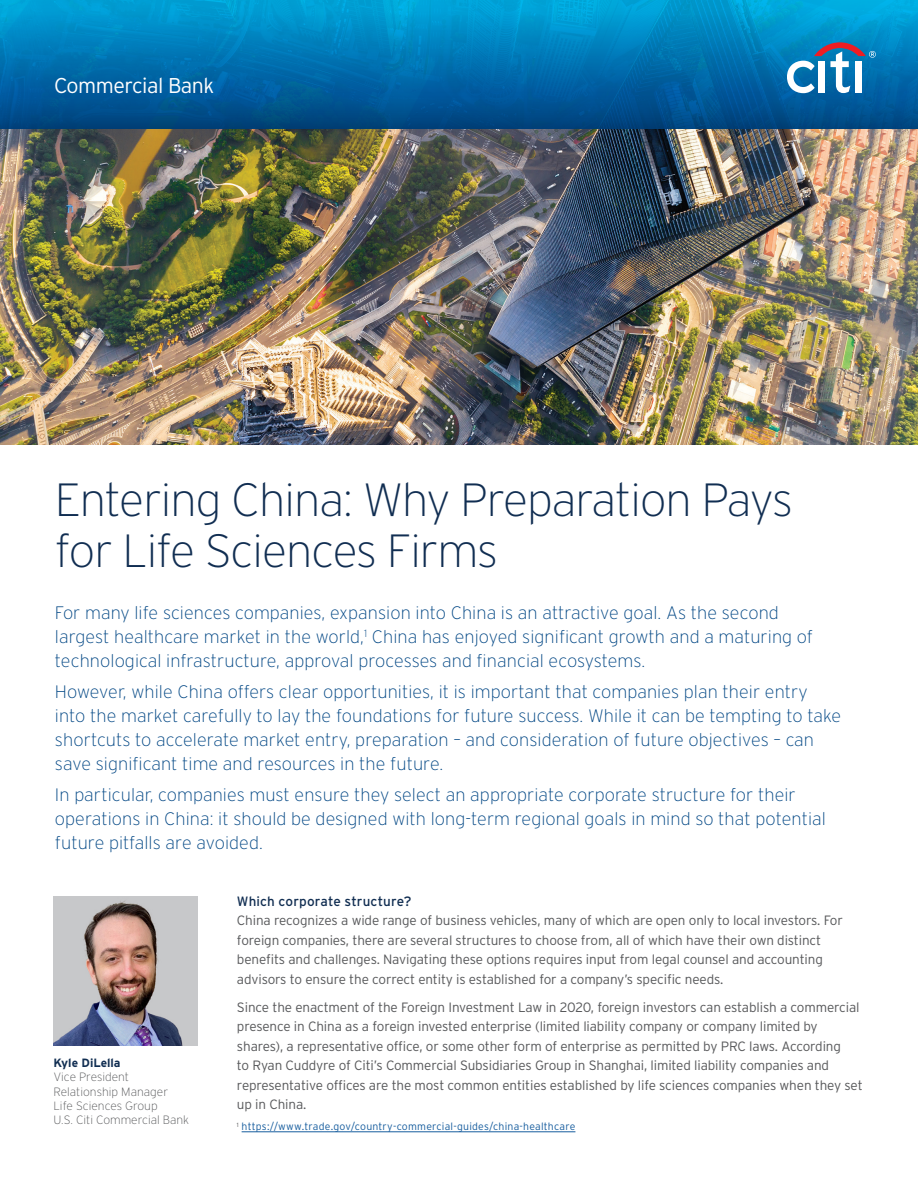
<style>
.page{position:relative;width:918px;height:1188px;background:#fff}
.page>*{position:absolute;margin:0;border:0;box-sizing:border-box;transform-origin:0 0}
.t1{font:200 46.5px "Interstate";letter-spacing:-.02em;color:#112e52}
.Body{font:300 21.45px "Interstate";letter-spacing:-.025em;color:#fff}
.Intro_Paragraph{font:200 18px/24px "Interstate";letter-spacing:.005em;color:#004684}
.Body-2{font:300 13.5px/19.5px "Interstate";letter-spacing:-.01em;color:#57585a}
.Headings{font:13.5px "Interstate";letter-spacing:.01em;color:#112e52}
.BODY{font:200 12px/14.2px "Interstate";color:#57585a}
.Disclaimer_body{font:300 10.5px "Interstate";letter-spacing:.02em;color:#175d9e}
.s1{font-weight:700;color:#112e52}
</style>
<div class="page">
<img style="left:0;top:129px;width:918px;height:316px">
<hr style="left:242px;top:1132px;width:333px;height:1px;background:#175d9e">
<svg style="left:0;top:0;width:918px;height:129px;background:#0072ae"></svg>
<svg style="left:787px;top:42px;width:89px;height:51px"></svg>
<img style="left:54px;top:897px;width:144px;height:149px">
<p class="Body" style="left:54px;top:72px;width:162px">Commercial Bank</p>
<p class="t1" style="left:55px;top:471px;width:739px">Entering China: Why Preparation Pays</p>
<p class="t1" style="left:55px;top:522px;width:445px">for Life Sciences Firms</p>
<p class="Intro_Paragraph" style="left:55px;top:601px;width:760px">For many life sciences companies, expansion into China is an attractive goal. As the second largest healthcare market in the world,<sup>1</sup> China has enjoyed significant growth and a maturing of technological infrastructure, approval processes and financial ecosystems.</p>
<p class="Intro_Paragraph" style="left:55px;top:679px;width:788px">However, while China offers clear opportunities, it is important that companies plan their entry into the market carefully to lay the foundations for future success. While it can be tempting to take shortcuts to accelerate market entry, preparation – and consideration of future objectives – can save significant time and resources in the future.</p>
<p class="Intro_Paragraph" style="left:55px;top:782px;width:772px">In particular, companies must ensure they select an appropriate corporate structure for their operations in China: it should be designed with long-term regional goals in mind so that potential future pitfalls are avoided.</p>
<p class="BODY" style="left:54px;top:1056px;width:137px"><span class="s1">Kyle DiLella<br></span>Vice President<br>Relationship Manager<br>Life Sciences Group<br>U.S. Citi Commercial Bank</p>
<p class="Headings" style="left:237px;top:892px;width:176px">Which corporate structure?</p>
<p class="Body-2" style="left:237px;top:910px;width:607px">China recognizes a wide range of business vehicles, many of which are open only to local investors. For foreign companies, there are several structures to choose from, all of which have their own distinct benefits and challenges. Navigating these options requires input from legal counsel and accounting advisors to ensure the correct entity is established for a company’s specific needs.</p>
<p class="Body-2" style="left:237px;top:997px;width:627px">Since the enactment of the Foreign Investment Law in 2020, foreign investors can establish a commercial presence in China as a foreign invested enterprise (limited liability company or company limited by shares), a representative office, or some other form of enterprise as permitted by PRC laws. According<br>to Ryan Cuddyre of Citi’s Commercial Subsidiaries Group in Shanghai, limited liability companies and representative offices are the most common entities established by life sciences companies when they set up in China.</p>
<p class="Disclaimer_body" style="left:237px;top:1120px;width:340px"><sup>1</sup> https://www.trade.gov/country-commercial-guides/china-healthcare</p>
</div>
